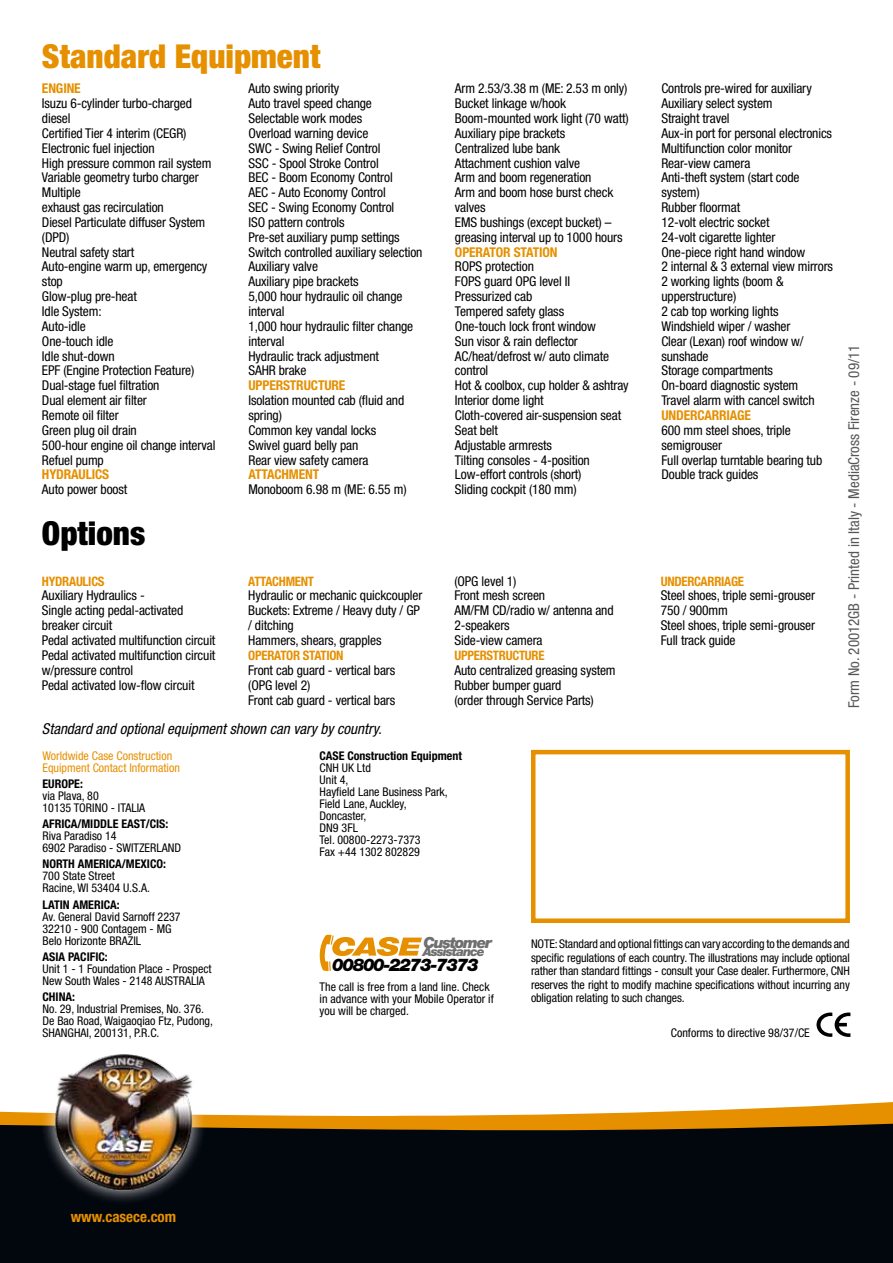
<style>
.page{position:relative;width:893px;height:1263px;background:#fff}
.page>*{position:absolute;margin:0;border:0;box-sizing:border-box;transform-origin:0 0}
.t1{font:900 condensed 33px "Helvetica Neue LT Std";color:#e69000}
.t2{font:900 condensed 33px "Helvetica Neue LT Std";color:#000}
.t3{font:italic 900 17.55px "Helvetica Neue LT Std";letter-spacing:-.08em;color:#000}
.t4{font:italic 900 15.3px "Helvetica Neue LT Std";letter-spacing:-.08em;color:#706f6f}
.t5{font:condensed 15px "Helvetica Neue LT Std";color:#575756}
.t6{font:italic condensed 15px "Helvetica Neue LT Std";color:#000}
.t7{font:700 condensed 15px "Helvetica Neue LT Std";color:#e69000}
.t8{font:condensed 13.5px/14.9px "Helvetica Neue LT Std";letter-spacing:-.01em;color:#000}
.t9{font:700 condensed 13.5px "Helvetica Neue LT Std";letter-spacing:-.01em;color:#e69000}
.t10{font:700 condensed 13.05px "Helvetica Neue LT Std";letter-spacing:-.02em;color:#e69000}
.t11{font:italic 900 12.6px "Helvetica Neue LT Std";letter-spacing:-.08em;color:#706f6f}
.t12{font:condensed 12px/12px "Helvetica Neue LT Std";color:#000}
.t13{font:700 condensed 12px "Helvetica Neue LT Std";color:#000}
.t14{font:condensed 12px/12px "Helvetica Neue LT Std";color:#e69000}
</style>
<div class="page">
<div style="left:0;top:1132px;width:893px;height:131px;background:#02060d"></div>
<svg style="left:0;top:1102px;width:893px;height:30px"></svg>
<svg style="left:816px;top:1012px;width:34px;height:25px"></svg>
<div style="left:531px;top:750px;width:319px;height:173px;border:4px solid #e69000"></div>
<div style="left:40px;top:1039px;width:168px;height:166px;background:#fff;opacity:.75"></div>
<img style="left:53px;top:1053px;width:141px;height:138px">
<svg style="left:319px;top:935px;width:103px;height:36px"></svg>
<h1 class="t1" style="left:42px;top:35px;width:280px">Standard Equipment</h1>
<p class="t9" style="left:42px;top:80px;width:40px">ENGINE</p>
<p class="t8" style="left:42px;top:96px;width:175px">Isuzu 6-cylinder turbo-charged diesel<br>Certified Tier 4 interim (CEGR)<br>Electronic fuel injection<br>High pressure common rail system<br>Variable geometry turbo charger<br>Multiple<br>exhaust gas recirculation<br>Diesel Particulate diffuser System (DPD)<br>Neutral safety start<br>Auto-engine warm up, emergency stop<br>Glow-plug pre-heat<br>Idle System:<br>Auto-idle<br>One-touch idle<br>Idle shut-down<br>EPF (Engine Protection Feature)<br>Dual-stage fuel filtration<br>Dual element air filter<br>Remote oil filter<br>Green plug oil drain<br>500-hour engine oil change interval<br>Refuel pump</p>
<p class="t9" style="left:42px;top:466px;width:69px">HYDRAULICS</p>
<p class="t8" style="left:42px;top:482px;width:87px">Auto power boost</p>
<h1 class="t2" style="left:42px;top:512px;width:105px">Options</h1>
<p class="t10" style="left:42px;top:573px;width:64px">HYDRAULICS</p>
<p class="t8" style="left:42px;top:588px;width:175px">Auxiliary Hydraulics -<br>Single acting pedal-activated breaker circuit<br>Pedal activated multifunction circuit<br>Pedal activated multifunction circuit w/pressure control<br>Pedal activated low-flow circuit</p>
<p class="t8" style="left:248px;top:81px;width:176px">Auto swing priority<br>Auto travel speed change<br>Selectable work modes<br>Overload warning device<br>SWC - Swing Relief Control<br>SSC - Spool Stroke Control<br>BEC - Boom Economy Control<br>AEC - Auto Economy Control<br>SEC - Swing Economy Control<br>ISO pattern controls<br>Pre-set auxiliary pump settings<br>Switch controlled auxiliary selection<br>Auxiliary valve<br>Auxiliary pipe brackets<br>5,000 hour hydraulic oil change interval<br>1,000 hour hydraulic filter change interval<br>Hydraulic track adjustment<br>SAHR brake</p>
<p class="t9" style="left:248px;top:377px;width:98px">UPPERSTRUCTURE</p>
<p class="t8" style="left:248px;top:393px;width:157px">Isolation mounted cab (fluid and spring)<br>Common key vandal locks<br>Swivel guard belly pan<br>Rear view safety camera</p>
<p class="t9" style="left:248px;top:466px;width:72px">ATTACHMENT</p>
<p class="t8" style="left:248px;top:482px;width:160px">Monoboom 6.98 m (ME: 6.55 m)</p>
<p class="t10" style="left:248px;top:573px;width:67px">ATTACHMENT</p>
<p class="t8" style="left:248px;top:588px;width:176px">Hydraulic or mechanic quickcoupler<br>Buckets: Extreme / Heavy duty / GP / ditching<br>Hammers, shears, grapples</p>
<p class="t10" style="left:248px;top:647px;width:96px">OPERATOR STATION</p>
<p class="t8" style="left:248px;top:663px;width:149px">Front cab guard - vertical bars (OPG level 2)<br>Front cab guard - vertical bars</p>
<p class="t6" style="left:42px;top:720px;width:341px">Standard and optional equipment shown can vary by country.</p>
<p class="t8" style="left:455px;top:81px;width:175px">Arm 2.53/3.38 m (ME: 2.53 m only)<br>Bucket linkage w/hook<br>Boom-mounted work light (70 watt)<br>Auxiliary pipe brackets<br>Centralized lube bank<br>Attachment cushion valve<br>Arm and boom regeneration<br>Arm and boom hose burst check valves<br>EMS bushings (except bucket) – greasing interval up to 1000 hours</p>
<p class="t9" style="left:455px;top:244px;width:103px">OPERATOR STATION</p>
<p class="t8" style="left:455px;top:259px;width:175px">ROPS protection<br>FOPS guard OPG level II<br>Pressurized cab<br>Tempered safety glass<br>One-touch lock front window<br>Sun visor &amp; rain deflector<br>AC/heat/defrost w/ auto climate control<br>Hot &amp; coolbox, cup holder &amp; ashtray<br>Interior dome light<br>Cloth-covered air-suspension seat<br>Seat belt<br>Adjustable armrests<br>Tilting consoles - 4-position<br>Low-effort controls (short)<br>Sliding cockpit (180 mm)</p>
<p class="t8" style="left:454px;top:573px;width:161px">(OPG level 1)<br>Front mesh screen<br>AM/FM CD/radio w/ antenna and<br>2-speakers<br>Side-view camera</p>
<p class="t10" style="left:454px;top:647px;width:92px">UPPERSTRUCTURE</p>
<p class="t8" style="left:454px;top:663px;width:163px">Auto centralized greasing system<br>Rubber bumper guard<br>(order through Service Parts)</p>
<p class="t8" style="left:661px;top:81px;width:173px">Controls pre-wired for auxiliary<br>Auxiliary select system<br>Straight travel<br>Aux-in port for personal electronics<br>Multifunction color monitor<br>Rear-view camera<br>Anti-theft system (start code system)<br>Rubber floormat<br>12-volt electric socket<br>24-volt cigarette lighter<br>One-piece right hand window<br>2 internal &amp; 3 external view mirrors<br>2 working lights (boom &amp; upperstructure)<br>2 cab top working lights<br>Windshield wiper / washer<br>Clear (Lexan) roof window w/ sunshade<br>Storage compartments<br>On-board diagnostic system<br>Travel alarm with cancel switch</p>
<p class="t9" style="left:661px;top:407px;width:91px">UNDERCARRIAGE</p>
<p class="t8" style="left:661px;top:423px;width:162px">600 mm steel shoes, triple semigrouser<br>Full overlap turntable bearing tub<br>Double track guides</p>
<p class="t10" style="left:661px;top:573px;width:85px">UNDERCARRIAGE</p>
<p class="t8" style="left:661px;top:588px;width:156px">Steel shoes, triple semi-grouser<br>750 / 900mm<br>Steel shoes, triple semi-grouser<br>Full track guide</p>
<p class="t5" style="left:845px;top:708px;width:365px;rotate:-90deg">Form No. 20012GB - Printed in Italy - MediaCross Firenze - 09/11</p>
<p class="t14" style="left:43px;top:749px;width:139px">Worldwide Case Construction<br>Equipment Contact Information</p>
<p class="t13" style="left:43px;top:776px;width:42px">EUROPE:</p>
<p class="t12" style="left:43px;top:789px;width:104px">via Plava, 80<br>10135 TORINO - ITALIA</p>
<p class="t13" style="left:43px;top:816px;width:127px">AFRICA/MIDDLE EAST/CIS:</p>
<p class="t12" style="left:43px;top:830px;width:140px">Riva Paradiso 14<br>6902 Paradiso - SWITZERLAND</p>
<p class="t13" style="left:43px;top:857px;width:125px">NORTH AMERICA/MEXICO:</p>
<p class="t12" style="left:43px;top:870px;width:109px">700 State Street<br>Racine, WI 53404 U.S.A.</p>
<p class="t13" style="left:43px;top:897px;width:79px">LATIN AMERICA:</p>
<p class="t12" style="left:43px;top:910px;width:140px">Av. General David Sarnoff 2237<br>32210 - 900 Contagem - MG<br>Belo Horizonte BRAZIL</p>
<p class="t13" style="left:43px;top:949px;width:67px">ASIA PACIFIC:</p>
<p class="t12" style="left:43px;top:962px;width:171px">Unit 1 - 1 Foundation Place - Prospect<br>New South Wales - 2148 AUSTRALIA</p>
<p class="t13" style="left:43px;top:989px;width:34px">CHINA:</p>
<p class="t12" style="left:43px;top:1003px;width:172px">No. 29, Industrial Premises, No. 376.<br>De Bao Road, Waigaoqiao Ftz, Pudong,<br>SHANGHAI, 200131, P.R.C.</p>
<p class="t7" style="left:71px;top:1207px;width:107px">www.casece.com</p>
<p class="t13" style="left:320px;top:748px;width:144px">CASE Construction Equipment</p>
<p class="t12" style="left:320px;top:761px;width:130px">CNH UK Ltd<br>Unit 4,<br>Hayfield Lane Business Park,<br>Field Lane, Auckley,<br>Doncaster,<br>DN9 3FL<br>Tel. 00800-2273-7373<br>Fax +44 1302 802829</p>
<p class="t4" style="left:423px;top:933px;width:70px">Customer</p>
<p class="t11" style="left:423px;top:944px;width:63px">Assistance</p>
<p class="t3" style="left:332px;top:954px;width:148px">00800-2273-7373</p>
<p class="t12" style="left:320px;top:981px;width:176px">The call is free from a land line. Check in advance with your Mobile Operator if you will be charged.</p>
<p class="t12" style="left:531px;top:937px;width:320px;line-height:13.5px;text-align:justify">NOTE: Standard and optional fittings can vary according to the demands and specific regulations of each country. The illustrations may include optional rather than standard fittings - consult your Case dealer. Furthermore, CNH reserves the right to modify machine specifications without incurring any obligation relating to such changes.</p>
<p class="t12" style="left:671px;top:1026px;width:140px">Conforms to directive 98/37/CE</p>
</div>
